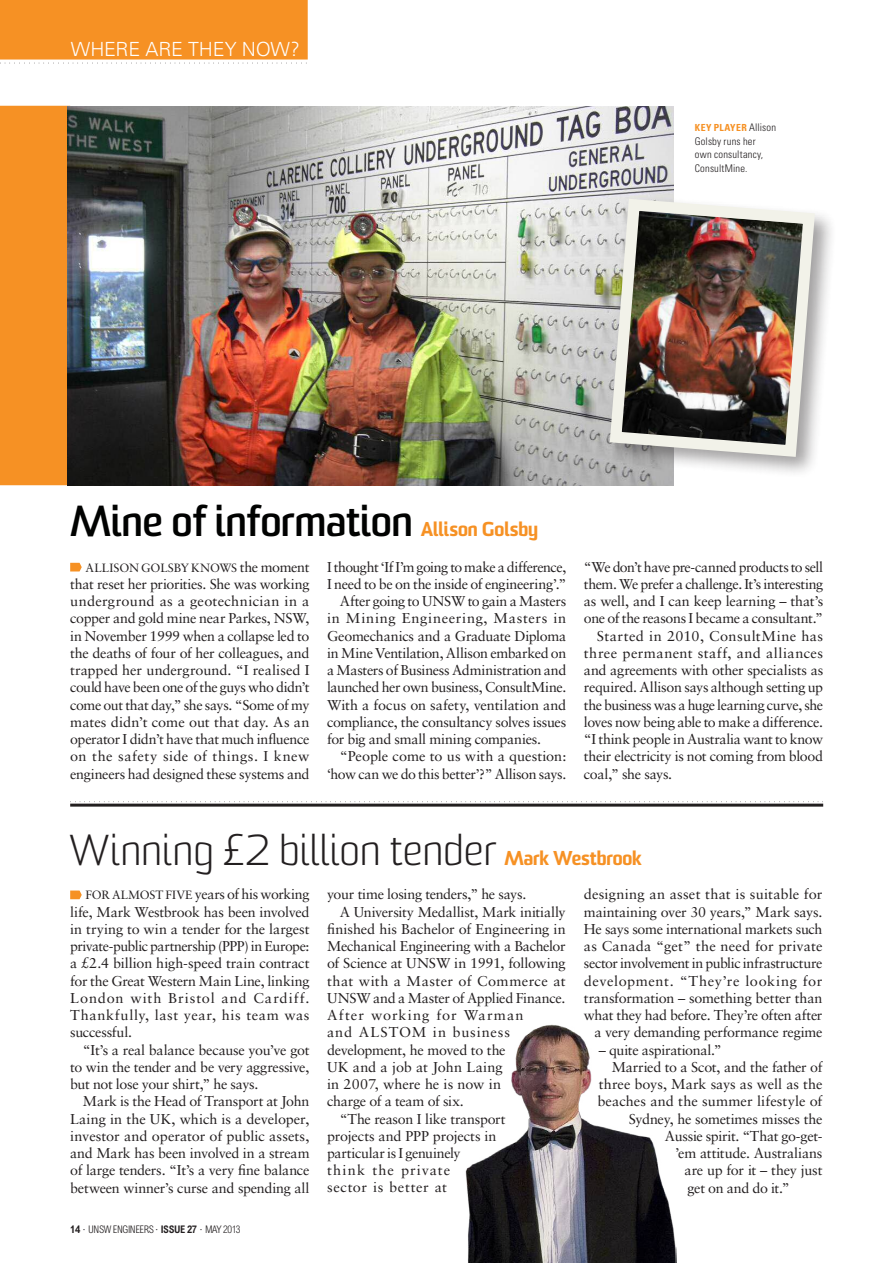
<style>
.page{position:relative;width:893px;height:1263px;background:#fff}
.page>*{position:absolute;margin:0;border:0;box-sizing:border-box;transform-origin:0 0}
.t1{font:300 42px "Sommet";letter-spacing:-.015em;color:#231f20}
.t2{font:700 42px "Sommet";letter-spacing:-.005em;color:#010201}
.t3{font:300 19.5px "Univers";letter-spacing:-.015em;color:#fff}
.t4{font:14.25px/17.2px "Sabon";letter-spacing:-.015em;color:#231f20;text-align:justify}
.t5{font:14.25px "Sabon";letter-spacing:-.035em;color:#231f20}
.t6{font:14.25px "Sabon";letter-spacing:.03em;color:#231f20}
.t7{font:14.25px "Sabon";letter-spacing:-.04em;color:#231f20}
.t8{font:14.25px "Sabon";letter-spacing:.035em;color:#231f20}
.t9{font:14.25px "Sabon";letter-spacing:.005em;color:#231f20}
.t10{font:14.25px "Sabon";letter-spacing:.05em;color:#231f20}
.t11{font:14.25px "Sabon";letter-spacing:.07em;color:#231f20}
.t12{font:14.25px "Sabon";letter-spacing:.06em;color:#231f20}
.t13{font:14.25px "Sabon";letter-spacing:.04em;color:#231f20}
.t14{font:14.25px "Sabon";letter-spacing:.075em;color:#231f20}
.t15{font:12px "Sabon";letter-spacing:-.01em;color:#231f20}
.t16{font:300 condensed 10.5px/13.5px "Univers";letter-spacing:.02em;color:#231f20}
.t17{font:300 condensed 10.5px "Arial MT Std";letter-spacing:-.04em;color:#231f20}
.t18{font:700 condensed 9.75px "Univers";letter-spacing:.045em;color:#f69124}
.s1{font-weight:300;font-size:10.5px;color:#231f20}
.s2{font-weight:900;font-size:19.5px;color:#f69124}
.s3{font-size:14.25px}
.s4{font-size:12px}
.s5{font-weight:700}
</style>
<div class="page">
<svg style="left:0;top:0;width:308px;height:485px;fill:#f69124"></svg>
<svg style="left:0;top:63px;width:306px;height:1px"></svg>
<svg style="left:70px;top:801px;width:753px;height:1px"></svg>
<svg style="left:70px;top:563px;width:12px;height:9px"></svg>
<hr style="left:70px;top:804px;width:753px;height:3px;background:#231f20">
<img style="left:67px;top:106px;width:606px;height:379px">
<svg style="left:70px;top:891px;width:12px;height:8px"></svg>
<img style="left:465px;top:1024px;width:211px;height:239px">
<div style="left:605px;top:195px;width:232px;height:285px;background:#231f20;opacity:.42"></div>
<img style="left:603px;top:193px;width:217px;height:270px">
<h2 class="t3" style="left:71px;top:42px;width:230px">WHERE ARE THEY NOW?</h2>
<p class="t18" style="left:694px;top:124px;width:83px">KEY PLAYER <span class="s1">Allison</span></p>
<p class="t16" style="left:694px;top:135px;width:70px">Golsby runs her own consultancy,<br>ConsultMine.</p>
<h1 class="t2" style="left:70px;top:506px;width:469px">Mine of information <span class="s2">Allison Golsby</span></h1>
<p class="t5" style="left:327px;top:561px;width:241px">I thought ‘If I’m going to make a difference,</p>
<p class="t4" style="left:327px;top:576px;width:241px">I need to be on the inside of engineering’.”</p>
<p class="t4" style="left:340px;top:594px;width:228px">After going to UNSW to gain a Masters</p>
<p class="t10" style="left:327px;top:612px;width:241px">in Mining Engineering, Masters in</p>
<p class="t4" style="left:327px;top:628px;width:241px">Geomechanics and a Graduate Diploma</p>
<p class="t4" style="left:327px;top:645px;width:241px">in Mine Ventilation, Allison embarked on</p>
<p class="t4" style="left:327px;top:663px;width:241px">a Masters of Business Administration and</p>
<p class="t4" style="left:327px;top:680px;width:241px">launched her own business, ConsultMine.</p>
<p class="t4" style="left:327px;top:697px;width:241px">With a focus on safety, ventilation and</p>
<p class="t4" style="left:327px;top:714px;width:241px">compliance, the consultancy solves issues</p>
<p class="t4" style="left:327px;top:732px;width:215px">for big and small mining companies.</p>
<p class="t4" style="left:340px;top:749px;width:228px">“People come to us with a question:</p>
<p class="t4" style="left:327px;top:766px;width:241px">‘how can we do this better’?” Allison says.</p>
<p class="t15" style="left:86px;top:562px;width:225px">ALLISON GOLSBY KNOWS <span class="s3">the moment</span></p>
<p class="t4" style="left:70px;top:576px;width:241px">that reset her priorities. She was working underground as a geotechnician in a copper and gold mine near Parkes, NSW, in November 1999 when a collapse led to the deaths of four of her colleagues, and trapped her underground. “I realised I could have been one of the guys who didn’t come out that day,” she says. “Some of my mates didn’t come out that day. As an operator I didn’t have that much influence on the safety side of things. I knew engineers had designed these systems and</p>
<p class="t7" style="left:584px;top:561px;width:241px">“We don’t have pre-canned products to sell</p>
<p class="t5" style="left:584px;top:578px;width:241px">them. We prefer a challenge. It’s interesting</p>
<p class="t4" style="left:584px;top:594px;width:241px">as well, and I can keep learning – that’s</p>
<p class="t4" style="left:584px;top:611px;width:241px">one of the reasons I became a consultant.”</p>
<p class="t6" style="left:596px;top:630px;width:228px">Started in 2010, ConsultMine has</p>
<p class="t8" style="left:584px;top:647px;width:241px">three permanent staff, and alliances</p>
<p class="t4" style="left:584px;top:663px;width:241px">and agreements with other specialists as</p>
<p class="t4" style="left:584px;top:680px;width:241px">required. Allison says although setting up</p>
<p class="t4" style="left:584px;top:697px;width:241px">the business was a huge learning curve, she</p>
<p class="t4" style="left:584px;top:714px;width:241px">loves now being able to make a difference.</p>
<p class="t4" style="left:584px;top:732px;width:241px">“I think people in Australia want to know</p>
<p class="t4" style="left:584px;top:749px;width:241px">their electricity is not coming from blood</p>
<p class="t4" style="left:584px;top:766px;width:90px">coal,” she says.</p>
<h1 class="t1" style="left:69px;top:835px;width:574px">Winning £2 billion tender <span class="s2">Mark Westbrook</span></h1>
<p class="t4" style="left:327px;top:887px;width:201px">your time losing tenders,” he says.</p>
<p class="t4" style="left:340px;top:904px;width:227px">A University Medallist, Mark initially</p>
<p class="t4" style="left:327px;top:921px;width:240px">finished his Bachelor of Engineering in</p>
<p class="t4" style="left:327px;top:939px;width:240px">Mechanical Engineering with a Bachelor</p>
<p class="t4" style="left:327px;top:956px;width:240px">of Science at UNSW in 1991, following</p>
<p class="t6" style="left:327px;top:975px;width:240px">that with a Master of Commerce at</p>
<p class="t4" style="left:327px;top:990px;width:240px">UNSW and a Master of Applied Finance.</p>
<p class="t11" style="left:327px;top:1009px;width:198px">After working for Warman</p>
<p class="t12" style="left:327px;top:1026px;width:184px">and ALSTOM in business</p>
<p class="t4" style="left:327px;top:1042px;width:180px">development, he moved to the</p>
<p class="t4" style="left:327px;top:1059px;width:177px">UK and a job at John Laing</p>
<p class="t4" style="left:327px;top:1077px;width:175px">in 2007, where he is now in</p>
<p class="t4" style="left:327px;top:1094px;width:138px">charge of a team of six.</p>
<p class="t4" style="left:340px;top:1111px;width:167px">“The reason I like transport</p>
<p class="t4" style="left:327px;top:1128px;width:171px">projects and PPP projects in</p>
<p class="t4" style="left:327px;top:1146px;width:135px">particular is I genuinely</p>
<p class="t14" style="left:327px;top:1164px;width:125px">think the private</p>
<p class="t13" style="left:327px;top:1182px;width:122px">sector is better at</p>
<p class="t4" style="left:584px;top:887px;width:240px;text-align:right">designing an asset that is suitable for maintaining over 30 years,” Mark says.<br>He says some international markets such as Canada “get” the need for private sector involvement in public infrastructure development. “They’re looking for transformation – something better than what they had before. They’re often after a very demanding performance regime</p>
<p class="t4" style="left:599px;top:1042px;width:124px">– quite aspirational.”</p>
<p class="t4" style="left:611px;top:1059px;width:212px">Married to a Scot, and the father of</p>
<p class="t4" style="left:599px;top:1077px;width:225px">three boys, Mark says as well as the</p>
<p class="t9" style="left:597px;top:1095px;width:226px">beaches and the summer lifestyle of</p>
<p class="t4" style="left:629px;top:1111px;width:195px">Sydney, he sometimes misses the</p>
<p class="t4" style="left:665px;top:1128px;width:159px">Aussie spirit. “That go-get-</p>
<p class="t4" style="left:675px;top:1146px;width:149px">’em attitude. Australians</p>
<p class="t4" style="left:684px;top:1163px;width:139px">are up for it – they just</p>
<p class="t4" style="left:687px;top:1180px;width:104px">get on and do it.”</p>
<p class="t4" style="left:70px;top:887px;width:241px;text-indent:15px"><span class="s4">FOR ALMOST FIVE</span> years of his working life, Mark Westbrook has been involved in trying to win a tender for the largest private-public partnership (PPP) in Europe: a £2.4 billion high-speed train contract for the Great Western Main Line, linking London with Bristol and Cardiff.<br>Thankfully, last year, his team was successful.</p>
<p class="t4" style="left:70px;top:1042px;width:241px;text-indent:13px">“It’s a real balance because you’ve got to win the tender and be very aggressive, but not lose your shirt,” he says.</p>
<p class="t4" style="left:70px;top:1094px;width:241px;text-indent:13px">Mark is the Head of Transport at John Laing in the UK, which is a developer, investor and operator of public assets, and Mark has been involved in a stream of large tenders. “It’s a very fine balance between winner’s curse and spending all</p>
<p class="t17" style="left:70px;top:1226px;width:172px"><span class="s5">14</span> ⋅ UNSW ENGINEERS ⋅ <span class="s5">ISSUE 27</span> ⋅ MAY 2013</p>
</div>
